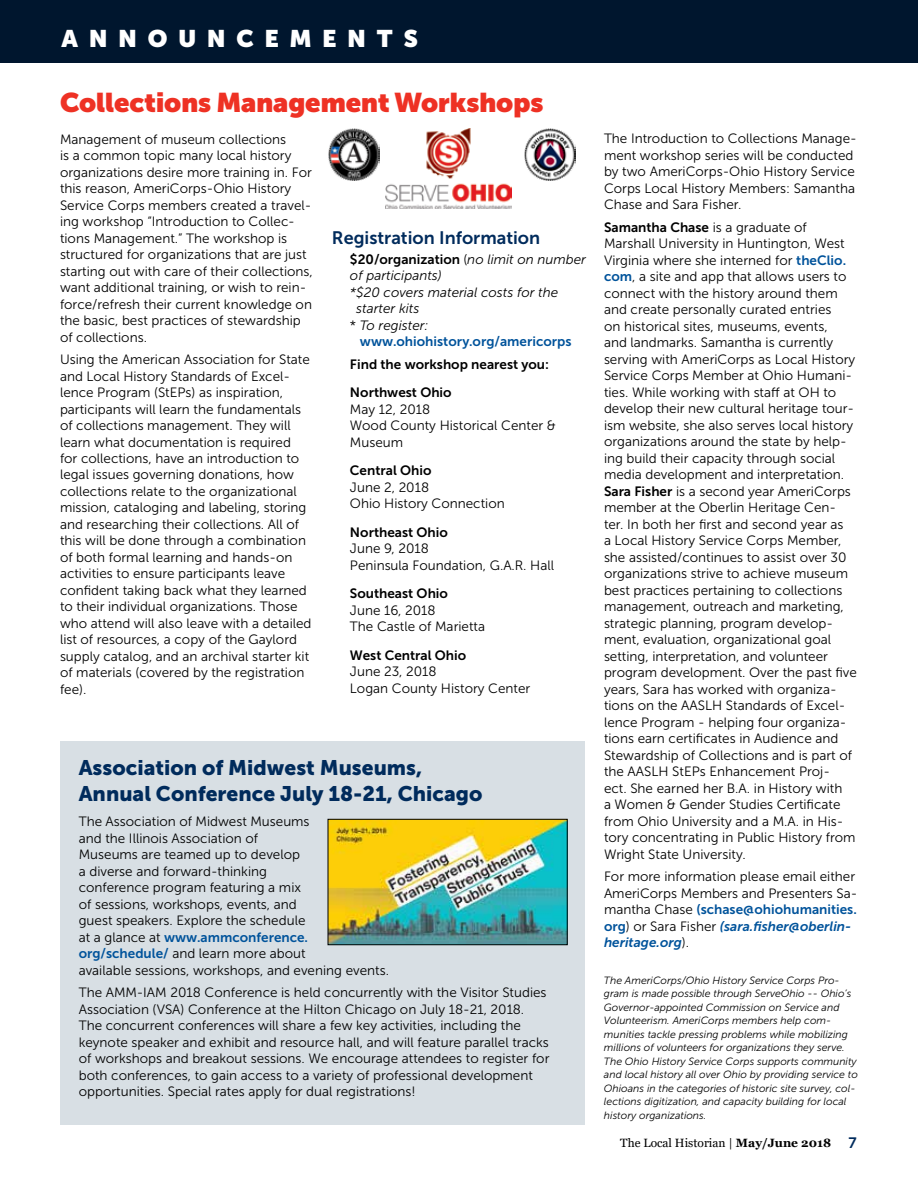
<style>
.page{position:relative;width:918px;height:1188px;background:#fff}
.page>*{position:absolute;margin:0;border:0;box-sizing:border-box;transform-origin:0 0}
.t1{font:900 27px "Museo Sans Display";color:#ee3124}
.t2{font:900 24px "Museo Sans Display";letter-spacing:.46em;color:#fff}
.t3{font:21px/25.5px "Museo Sans 900";color:#002b5c}
.t4{font:18px "Museo Sans 700";color:#002b5c}
.t5{font:13.5px/16.5px "Museo Sans 300";color:#000}
.t6{font:13.5px/28.5px "Museo Sans 700";color:#000}
.t7{font:italic 13.5px/16.5px "Museo Sans 700";color:#00539b}
.t8{font:italic 13.5px "Museo Sans 300";color:#000}
.t9{font:13.5px "Museo Sans 700";color:#00539b}
.t10{font:12px "Georgia";color:#000}
.t11{font:italic 10.5px/13.5px "Museo Sans 300";color:#000}
.s1{font-family:"Museo Sans 300"}
.s2{font-family:"Museo Sans 300";font-style:italic}
.s3{font-style:normal}
.s4{font-family:"Museo Sans 300";color:#000}
.s5{font-family:"Museo Sans 700";color:#00539b}
.s6{font-family:"Museo Sans 700"}
.s7{font-family:"Museo Sans 300";font-style:normal;color:#000}
.s8{font-weight:700}
.s9{font-family:"Museo Sans 700";font-size:15px;color:#002b5c}
</style>
<div class="page">
<div style="left:0;top:0;width:918px;height:63px;background:#00162e"></div>
<img style="left:328px;top:129px;width:52px;height:52px">
<img style="left:524px;top:128px;width:52px;height:52px">
<img style="left:386px;top:129px;width:125px;height:79px">
<div style="left:61px;top:742px;width:524px;height:383px;background:#d8dfe4"></div>
<img style="left:330px;top:821px;width:236px;height:122px">
<div style="left:328px;top:819px;width:240px;height:126px;border:1px solid #000"></div>
<h2 class="t2" style="left:62px;top:25px;width:358px">ANNOUNCEMENTS</h2>
<h1 class="t1" style="left:60px;top:87px;width:485px">Collections Management Workshops</h1>
<p class="t5" style="left:60px;top:131px;width:254px">Management of museum collections<br>is a common topic many local history organizations desire more training in. For this reason, AmeriCorps-Ohio History Service Corps members created a travel&shy;ing workshop “Introduction to Collec&shy;tions Management.” The workshop is structured for organizations that are just starting out with care of their collections, want additional training, or wish to rein&shy;force/refresh their current knowledge on the basic, best practices of stewardship of collections.</p>
<p class="t5" style="left:60px;top:351px;width:253px">Using the American Association for State and Local History Standards of Excel&shy;lence Program (StEPs) as inspiration, participants will learn the fundamentals of collections management. They will learn what documentation is required for collections, have an introduction to legal issues governing donations, how collections relate to the organizational mission, cataloging and labeling, storing and researching their collections. All of this will be done through a combination of both formal learning and hands-on activities to ensure participants leave confident taking back what they learned to their individual organizations. Those who attend will also leave with a detailed list of resources, a copy of the Gaylord supply catalog, and an archival starter kit of materials (covered by the registration fee).</p>
<h3 class="t4" style="left:332px;top:228px;width:210px">Registration Information</h3>
<p class="t6" style="left:350px;top:245px;width:237px">$20/organization <span class="s1">(</span><span class="s2">no limit on number</span></p>
<p class="t8" style="left:350px;top:268px;width:93px">of participants)</p>
<p class="t8" style="left:350px;top:285px;width:210px">*$20 covers material costs for the</p>
<p class="t8" style="left:356px;top:301px;width:65px">starter kits</p>
<p class="t8" style="left:350px;top:318px;width:80px"><span class="s3">*</span> To register:</p>
<p class="t9" style="left:360px;top:334px;width:213px">www.ohiohistory.org/americorps</p>
<p class="t6" style="left:350px;top:350px;width:201px">Find the workshop nearest you:<br>Northwest Ohio</p>
<p class="t5" style="left:350px;top:401px;width:208px">May 12, 2018<br>Wood County Historical Center &amp;<br>Museum</p>
<p class="t6" style="left:350px;top:456px;width:83px">Central Ohio</p>
<p class="t5" style="left:350px;top:479px;width:156px">June 2, 2018<br>Ohio History Connection</p>
<p class="t6" style="left:350px;top:518px;width:99px">Northeast Ohio</p>
<p class="t5" style="left:350px;top:540px;width:206px">June 9, 2018<br>Peninsula Foundation, G.A.R. Hall</p>
<p class="t6" style="left:350px;top:579px;width:99px">Southeast Ohio</p>
<p class="t5" style="left:350px;top:602px;width:137px">June 16, 2018<br>The Castle of Marietta</p>
<p class="t6" style="left:350px;top:641px;width:118px">West Central Ohio</p>
<p class="t5" style="left:350px;top:663px;width:182px">June 23, 2018<br>Logan County History Center</p>
<h3 class="t3" style="left:79px;top:755px;width:405px">Association of Midwest Museums,<br>Annual Conference July 18-21, Chicago</h3>
<p class="t5" style="left:79px;top:814px;width:232px">The Association of Midwest Museums and the Illinois Association of Museums are teamed up to develop a diverse and forward-thinking conference program featuring a mix of sessions, workshops, events, and guest speakers. Explore the schedule</p>
<p class="t9" style="left:79px;top:930px;width:231px"><span class="s4">at a glance at</span> www.ammconference.</p>
<p class="t5" style="left:79px;top:946px;width:312px"><span class="s5">org/schedule/</span> and learn more about<br>available sessions, workshops, and evening events.</p>
<p class="t5" style="left:79px;top:985px;width:472px">The AMM-IAM 2018 Conference is held concurrently with the Visitor Studies Association (VSA) Conference at the Hilton Chicago on July 18-21, 2018.<br>The concurrent conferences will share a few key activities, including the keynote speaker and exhibit and resource hall, and will feature parallel tracks of workshops and breakout sessions. We encourage attendees to register for both conferences, to gain access to a variety of professional development opportunities. Special rates apply for dual registrations!</p>
<p class="t5" style="left:604px;top:131px;width:254px">The Introduction to Collections Manage&shy;ment workshop series will be conducted by two AmeriCorps-Ohio History Service Corps Local History Members: Samantha Chase and Sara Fisher.</p>
<p class="t6" style="left:604px;top:213px;width:204px">Samantha Chase <span class="s1">is a graduate of</span></p>
<p class="t5" style="left:604px;top:236px;width:254px">Marshall University in Huntington, West Virginia where she interned for <span class="s5">theClio. com</span>, a site and app that allows users to connect with the history around them and create personally curated entries<br>on historical sites, museums, events,<br>and landmarks. Samantha is currently serving with AmeriCorps as Local History Service Corps Member at Ohio Humani&shy;ties. While working with staff at OH to develop their new cultural heritage tour&shy;ism website, she also serves local history organizations around the state by help&shy;ing build their capacity through social media development and interpretation.<br><span class="s6">Sara Fisher</span> is a second year AmeriCorps member at the Oberlin Heritage Cen&shy;ter. In both her first and second year as<br>a Local History Service Corps Member, she assisted/continues to assist over 30 organizations strive to achieve museum best practices pertaining to collections management, outreach and marketing, strategic planning, program develop&shy;ment, evaluation, organizational goal setting, interpretation, and volunteer program development. Over the past five years, Sara has worked with organiza&shy;tions on the AASLH Standards of Excel&shy;lence Program - helping four organiza&shy;tions earn certificates in Audience and Stewardship of Collections and is part of the AASLH StEPs Enhancement Proj-<br>ect. She earned her B.A. in History with<br>a Women &amp; Gender Studies Certificate from Ohio University and a M.A. in His&shy;tory concentrating in Public History from Wright State University.</p>
<p class="t5" style="left:604px;top:869px;width:255px">For more information please email either<br>AmeriCorps Members and Presenters Sa-</p>
<p class="t7" style="left:604px;top:901px;width:254px"><span class="s7">mantha Chase</span> <span class="s3">(schase@ohiohumanities. org</span><span class="s7">) or Sara Fisher</span> (sara.fisher@oberlin&shy;heritage.org<span class="s7">).</span></p>
<p class="t11" style="left:604px;top:973px;width:255px">The AmeriCorps/Ohio History Service Corps Pro&shy;gram is made possible through ServeOhio -- Ohio’s Governor-appointed Commission on Service and Volunteerism. AmeriCorps members help com&shy;munities tackle pressing problems while mobilizing millions of volunteers for organizations they serve.<br>The Ohio History Service Corps supports community and local history all over Ohio by providing service to Ohioans in the categories of historic site survey, col&shy;lections digitization, and capacity building for local history organizations.</p>
<p class="t10" style="left:620px;top:1136px;width:238px">The Local Historian | <span class="s8">May/June 2018</span> <span class="s9">7</span></p>
</div>
